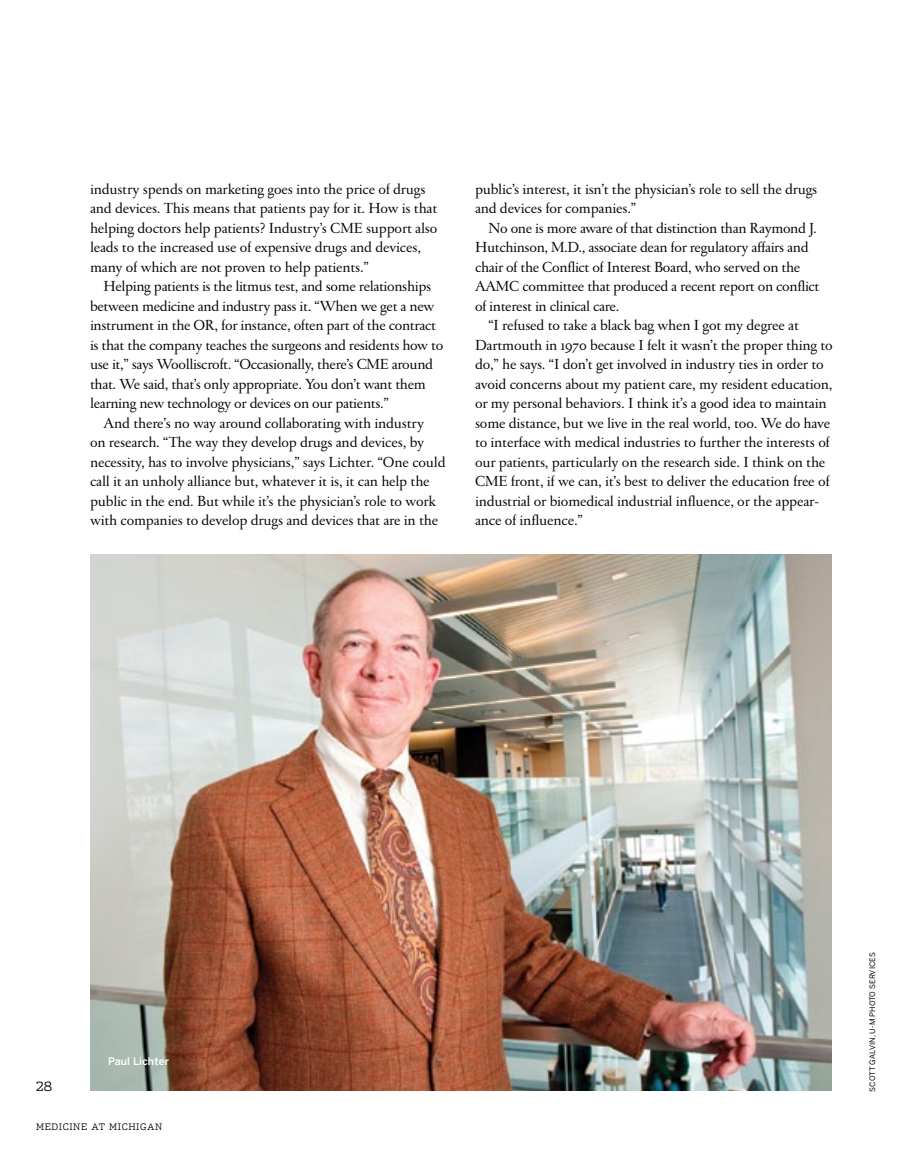
<style>
.page{position:relative;width:905px;height:1175px;background:#fff}
.page>*{position:absolute;margin:0;border:0;box-sizing:border-box;transform-origin:0 0}
.t1{font:15.75px/19.5px "Garamond FB Text";letter-spacing:-.01em;color:#000}
.t2{font:300 12.75px "Dispatch";color:#000}
.t3{font:500 10.5px "Benton Sans";letter-spacing:.01em;color:#fff}
.t4{font:300 9px "Dispatch";letter-spacing:.07em;color:#000}
.t5{font:7.5px "Benton Sans Regluar";letter-spacing:.01em;color:#000}
</style>
<div class="page">
<img style="left:90px;top:554px;width:741px;height:536px">
<p class="t1" style="left:90px;top:180px;width:349px">industry spends on marketing goes into the price of drugs and devices. This means that patients pay for it. How is that helping doctors help patients? Industry’s CME support also leads to the increased use of expensive drugs and devices, many of which are not proven to help patients.”</p>
<p class="t1" style="left:90px;top:277px;width:355px;text-indent:13px">Helping patients is the litmus test, and some relationships between medicine and industry pass it. “When we get a new instrument in the OR, for instance, often part of the contract is that the company teaches the surgeons and residents how to use it,” says Woolliscroft. “Occasionally, there’s CME around that. We said, that’s only appropriate. You don’t want them learning new technology or devices on our patients.”</p>
<p class="t1" style="left:90px;top:414px;width:357px;text-indent:13px">And there’s no way around collaborating with industry<br>on research. “The way they develop drugs and devices, by necessity, has to involve physicians,” says Lichter. “One could call it an unholy alliance but, whatever it is, it can help the public in the end. But while it’s the physician’s role to work with companies to develop drugs and devices that are in the</p>
<p class="t1" style="left:475px;top:180px;width:344px">public’s interest, it isn’t the physician’s role to sell the drugs and devices for companies.”</p>
<p class="t1" style="left:475px;top:219px;width:346px;text-indent:13px">No one is more aware of that distinction than Raymond J.<br>Hutchinson, M.D., associate dean for regulatory affairs and chair of the Conflict of Interest Board, who served on the AAMC committee that produced a recent report on conflict of interest in clinical care.</p>
<p class="t1" style="left:475px;top:316px;width:359px;text-indent:13px">“I refused to take a black bag when I got my degree at Dartmouth in 1970 because I felt it wasn’t the proper thing to do,” he says. “I don’t get involved in industry ties in order to avoid concerns about my patient care, my resident education, or my personal behaviors. I think it’s a good idea to maintain some distance, but we live in the real world, too. We do have to interface with medical industries to further the interests of our patients, particularly on the research side. I think on the CME front, if we can, it’s best to deliver the education free of industrial or biomedical industrial influence, or the appear&shy;ance of influence.”</p>
<p class="t2" style="left:36px;top:1078px;width:18px">28</p>
<p class="t3" style="left:108px;top:1055px;width:62px">Paul Lichter</p>
<p class="t4" style="left:36px;top:1121px;width:128px">MEDICINE AT MICHIGAN</p>
<p class="t5" style="left:868px;top:1091px;width:141px;rotate:-90deg">scott galvin, u-m photo services</p>
</div>
